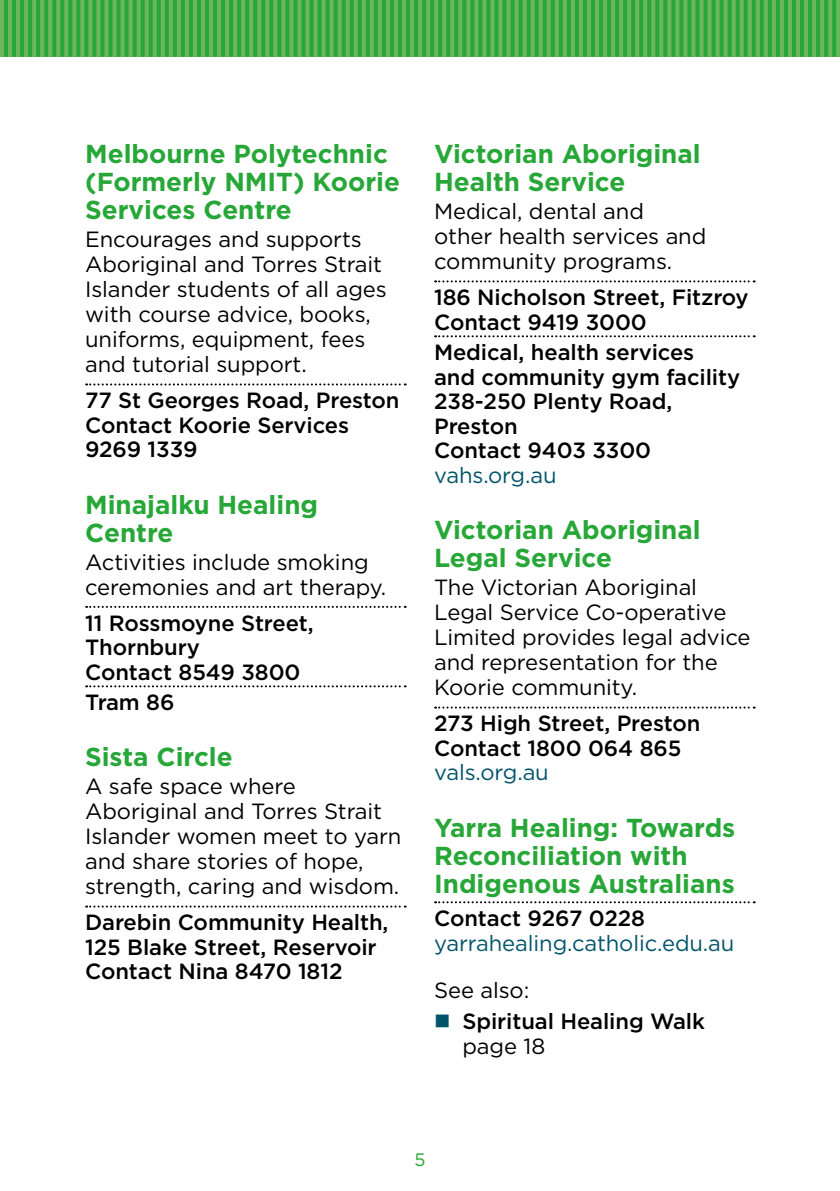
<style>
.page{position:relative;width:840px;height:1191px;background:#fff}
.page>*{position:absolute;margin:0;border:0;box-sizing:border-box;transform-origin:0 0}
.t1{font:700 26px/28px "Gotham";color:#27a737}
.t2{font:22px/25px "Gotham";letter-spacing:-.005em;color:#000}
.t3{font:500 22px/24.6px "Gotham";letter-spacing:-.005em;color:#000}
.t4{font:22px "Gotham";letter-spacing:-.005em;color:#005469}
.t5{font:18px "Gotham";color:#27a737}
</style>
<div class="page">
<svg style="left:4px;top:0;width:835px;height:57px"></svg>
<svg style="left:86px;top:383px;width:319px;height:2px"></svg>
<svg style="left:86px;top:606px;width:319px;height:2px"></svg>
<svg style="left:86px;top:685px;width:319px;height:2px"></svg>
<svg style="left:86px;top:905px;width:319px;height:2px"></svg>
<svg style="left:435px;top:280px;width:319px;height:2px"></svg>
<svg style="left:435px;top:335px;width:319px;height:2px"></svg>
<svg style="left:435px;top:706px;width:319px;height:2px"></svg>
<svg style="left:435px;top:901px;width:319px;height:2px"></svg>
<p class="t1" style="left:85px;top:139px;width:316px">Melbourne Polytechnic (Formerly NMIT) Koorie<br>Services Centre</p>
<p class="t2" style="left:85px;top:226px;width:303px">Encourages and supports<br>Aboriginal and Torres Strait<br>Islander students of all ages with course advice, books, uniforms, equipment, fees and tutorial support.</p>
<p class="t3" style="left:85px;top:387px;width:316px">77 St Georges Road, Preston<br>Contact Koorie Services<br>9269 1339</p>
<p class="t1" style="left:85px;top:490px;width:234px">Minajalku Healing<br>Centre</p>
<p class="t2" style="left:85px;top:549px;width:302px">Activities include smoking ceremonies and art therapy.</p>
<p class="t3" style="left:85px;top:610px;width:230px">11 Rossmoyne Street,<br>Thornbury<br>Contact 8549 3800</p>
<p class="t3" style="left:85px;top:689px;width:91px">Tram 86</p>
<p class="t1" style="left:85px;top:742px;width:149px">Sista Circle</p>
<p class="t2" style="left:85px;top:773px;width:317px">A safe space where<br>Aboriginal and Torres Strait<br>Islander women meet to yarn and share stories of hope, strength, caring and wisdom.</p>
<p class="t3" style="left:85px;top:909px;width:305px">Darebin Community Health,<br>125 Blake Street, Reservoir<br>Contact Nina 8470 1812</p>
<p class="t1" style="left:434px;top:139px;width:268px">Victorian Aboriginal<br>Health Service</p>
<p class="t2" style="left:434px;top:198px;width:273px">Medical, dental and other health services and community programs.</p>
<p class="t3" style="left:434px;top:284px;width:316px">186 Nicholson Street, Fitzroy<br>Contact 9419 3000</p>
<p class="t3" style="left:434px;top:339px;width:307px">Medical, health services and community gym facility<br>238-250 Plenty Road,<br>Preston<br>Contact 9403 3300</p>
<p class="t4" style="left:434px;top:463px;width:124px">vahs.org.au</p>
<p class="t1" style="left:434px;top:515px;width:268px">Victorian Aboriginal<br>Legal Service</p>
<p class="t2" style="left:434px;top:574px;width:318px">The Victorian Aboriginal<br>Legal Service Co-operative<br>Limited provides legal advice and representation for the<br>Koorie community.</p>
<p class="t3" style="left:434px;top:710px;width:267px">273 High Street, Preston<br>Contact 1800 064 865</p>
<p class="t4" style="left:434px;top:760px;width:116px">vals.org.au</p>
<p class="t1" style="left:434px;top:813px;width:302px">Yarra Healing: Towards<br>Reconciliation with<br>Indigenous Australians</p>
<p class="t3" style="left:434px;top:905px;width:212px">Contact 9267 0228</p>
<p class="t4" style="left:434px;top:930px;width:302px">yarrahealing.catholic.edu.au</p>
<p class="t2" style="left:434px;top:977px;width:97px">See also:</p>
<p class="t3" style="left:462px;top:1008px;width:244px">Spiritual Healing Walk</p>
<p class="t2" style="left:462px;top:1033px;width:84px">page 18</p>
<p class="t5" style="left:414px;top:1150px;width:13px">5</p>
</div>
